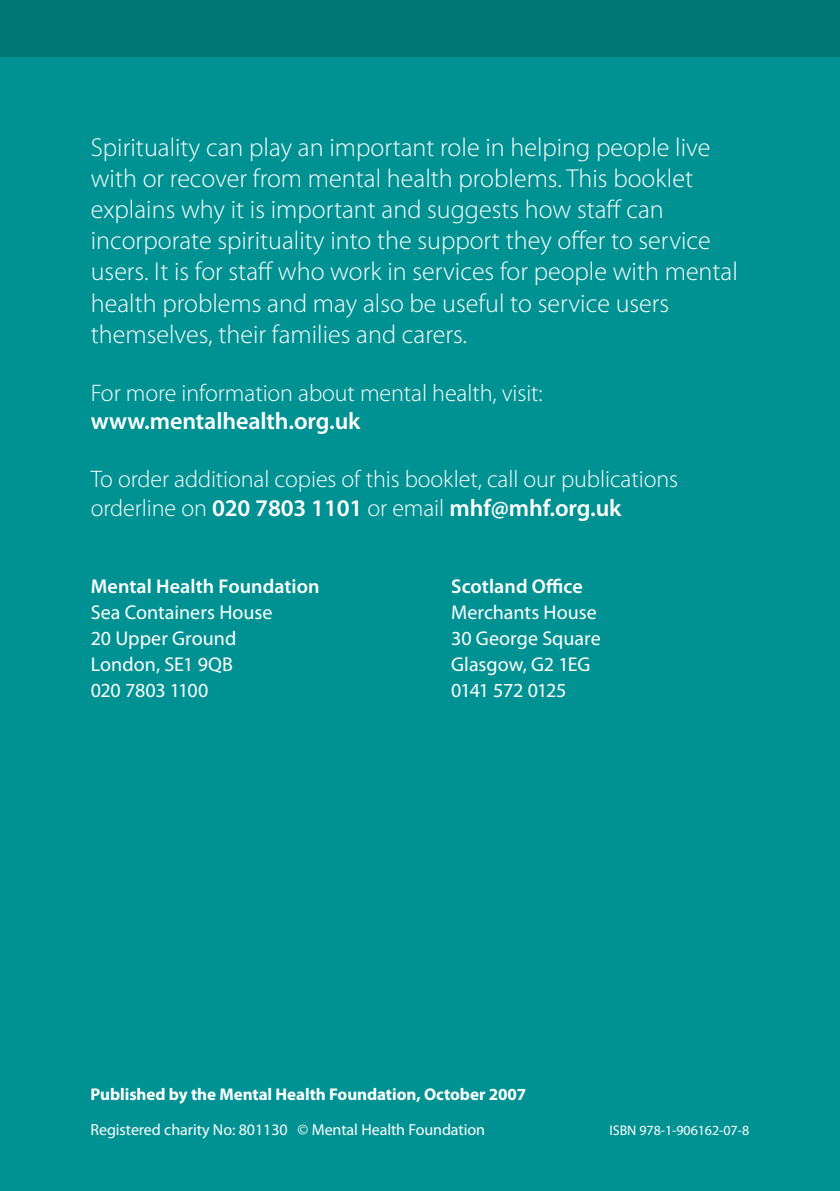
<style>
.page{position:relative;width:840px;height:1191px;background:#fff}
.page>*{position:absolute;margin:0;border:0;box-sizing:border-box;transform-origin:0 0}
.t1{font:300 26px/31.2px "Myriad Pro";color:#fff}
.t2{font:300 24px/28.8px "Myriad Pro";letter-spacing:-.005em;color:#fff}
.t3{font:600 24px "Myriad Pro";letter-spacing:-.005em;color:#fff}
.t4{font:20px "Myriad Pro";color:#fff}
.t5{font:600 20px "Myriad Pro";letter-spacing:.005em;color:#fff}
.t6{font:20px "Myriad Pro";letter-spacing:-.04em;color:#fff}
.t7{font:700 17px "Myriad Pro";letter-spacing:-.005em;color:#fff}
.t8{font:16px "Myriad Pro";letter-spacing:-.005em;color:#fff}
.t9{font:14px "Myriad Pro";letter-spacing:-.005em;color:#fff}
.s1{font-weight:600}
</style>
<div class="page">
<div style="left:0;top:56px;width:839px;height:1135px;background:#009293"></div>
<div style="left:0;top:0;width:839px;height:57px;background:#007575"></div>
<p class="t1" style="left:91px;top:131px;width:648px">Spirituality can play an important role in helping people live with or recover from mental health problems. This booklet explains why it is important and suggests how staff can incorporate spirituality into the support they offer to service users. It is for staff who work in services for people with mental health problems and may also be useful to service users themselves, their families and carers.</p>
<p class="t2" style="left:91px;top:378px;width:453px">For more information about mental health, visit:</p>
<p class="t3" style="left:91px;top:406px;width:271px">www.mentalhealth.org.uk</p>
<p class="t2" style="left:91px;top:464px;width:588px">To order additional copies of this booklet, call our publications orderline on <span class="s1">020 7803 1101</span> or email <span class="s1">mhf@mhf.org.uk</span></p>
<p class="t5" style="left:91px;top:574px;width:230px">Mental Health Foundation</p>
<p class="t5" style="left:451px;top:574px;width:133px">Scotland Office</p>
<p class="t4" style="left:91px;top:600px;width:183px">Sea Containers House</p>
<p class="t4" style="left:451px;top:600px;width:147px">Merchants House</p>
<p class="t4" style="left:91px;top:626px;width:147px">20 Upper Ground</p>
<p class="t4" style="left:451px;top:626px;width:151px">30 George Square</p>
<p class="t4" style="left:91px;top:652px;width:143px">London, SE1 9QB</p>
<p class="t4" style="left:451px;top:652px;width:140px">Glasgow, G2 1EG</p>
<p class="t4" style="left:91px;top:678px;width:119px">020 7803 1100</p>
<p class="t6" style="left:451px;top:678px;width:117px">0141 572 0125</p>
<p class="t7" style="left:90px;top:1083px;width:437px">Published by the Mental Health Foundation, October 2007</p>
<p class="t8" style="left:90px;top:1119px;width:396px">Registered charity No: 801130 © Mental Health Foundation</p>
<p class="t9" style="left:609px;top:1121px;width:141px">ISBN 978-1-906162-07-8</p>
</div>
